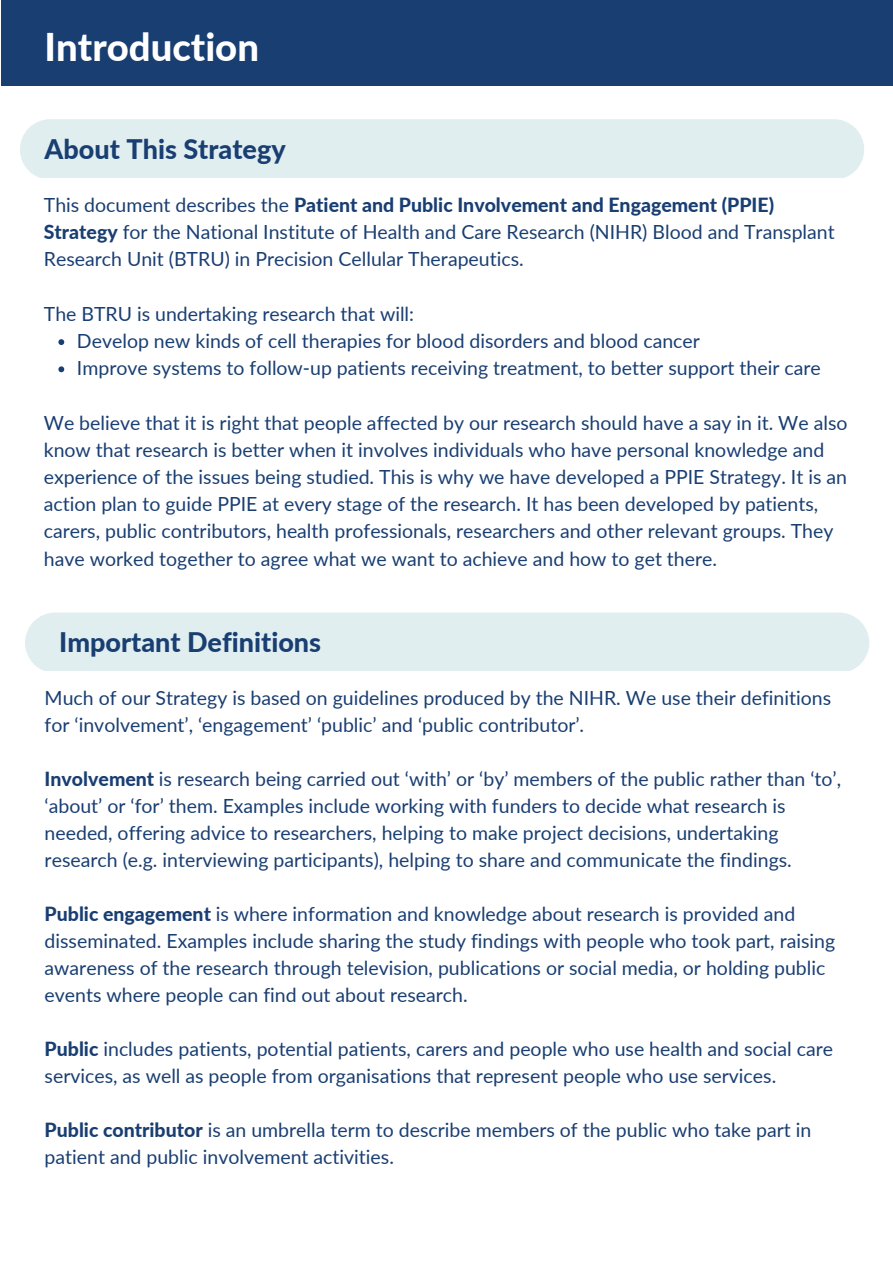
<style>
.page{position:relative;width:893px;height:1264px;background:#fff}
.page>*{position:absolute;margin:0;border:0;box-sizing:border-box;transform-origin:0 0}
.t1{font:800 38.25px "Lato";color:#fff}
.t2{font:800 27px "Lato";color:#193e72}
.t3{font:19.5px/27px "Lato";color:#193e72}
.s1{font-weight:800}
</style>
<div class="page">
<div style="left:25px;top:612px;width:844px;height:59px;background:#e1eef0"></div>
<svg style="left:58px;top:339px;width:6px;height:6px"></svg>
<svg style="left:58px;top:366px;width:6px;height:6px"></svg>
<div style="left:1px;top:0;width:891px;height:85px;background:#193e72"></div>
<div style="left:20px;top:119px;width:844px;height:59px;background:#e1eef0"></div>
<h1 class="t1" style="left:45px;top:23px;width:216px">Introduction</h1>
<h2 class="t2" style="left:45px;top:132px;width:242px">About This Strategy</h2>
<p class="t3" style="left:44px;top:191px;width:792px">This document describes the <span class="s1">Patient and Public Involvement and Engagement (PPIE)<br>Strategy</span> for the National Institute of Health and Care Research (NIHR) Blood and Transplant<br>Research Unit (BTRU) in Precision Cellular Therapeutics.</p>
<p class="t3" style="left:44px;top:300px;width:372px">The BTRU is undertaking research that will:</p>
<p class="t3" style="left:77px;top:327px;width:745px">Develop new kinds of cell therapies for blood disorders and blood cancer<br>Improve systems to follow-up patients receiving treatment, to better support their care</p>
<p class="t3" style="left:44px;top:408px;width:805px">We believe that it is right that people affected by our research should have a say in it. We also know that research is better when it involves individuals who have personal knowledge and experience of the issues being studied. This is why we have developed a PPIE Strategy. It is an action plan to guide PPIE at every stage of the research. It has been developed by patients, carers, public contributors, health professionals, researchers and other relevant groups. They have worked together to agree what we want to achieve and how to get there.</p>
<h2 class="t2" style="left:59px;top:625px;width:263px">Important Definitions</h2>
<p class="t3" style="left:45px;top:683px;width:788px">Much of our Strategy is based on guidelines produced by the NIHR. We use their definitions for ‘involvement’, ‘engagement’ ‘public’ and ‘public contributor’.</p>
<p class="t3" style="left:45px;top:764px;width:797px"><span class="s1">Involvement</span> is research being carried out ‘with’ or ‘by’ members of the public rather than ‘to’, ‘about’ or ‘for’ them. Examples include working with funders to decide what research is needed, offering advice to researchers, helping to make project decisions, undertaking research (e.g. interviewing participants), helping to share and communicate the findings.</p>
<p class="t3" style="left:45px;top:899px;width:792px"><span class="s1">Public engagement</span> is where information and knowledge about research is provided and disseminated. Examples include sharing the study findings with people who took part, raising awareness of the research through television, publications or social media, or holding public events where people can find out about research.</p>
<p class="t3" style="left:45px;top:1034px;width:790px"><span class="s1">Public</span> includes patients, potential patients, carers and people who use health and social care services, as well as people from organisations that represent people who use services.</p>
<p class="t3" style="left:45px;top:1115px;width:768px"><span class="s1">Public contributor</span> is an umbrella term to describe members of the public who take part in patient and public involvement activities.</p>
</div>
